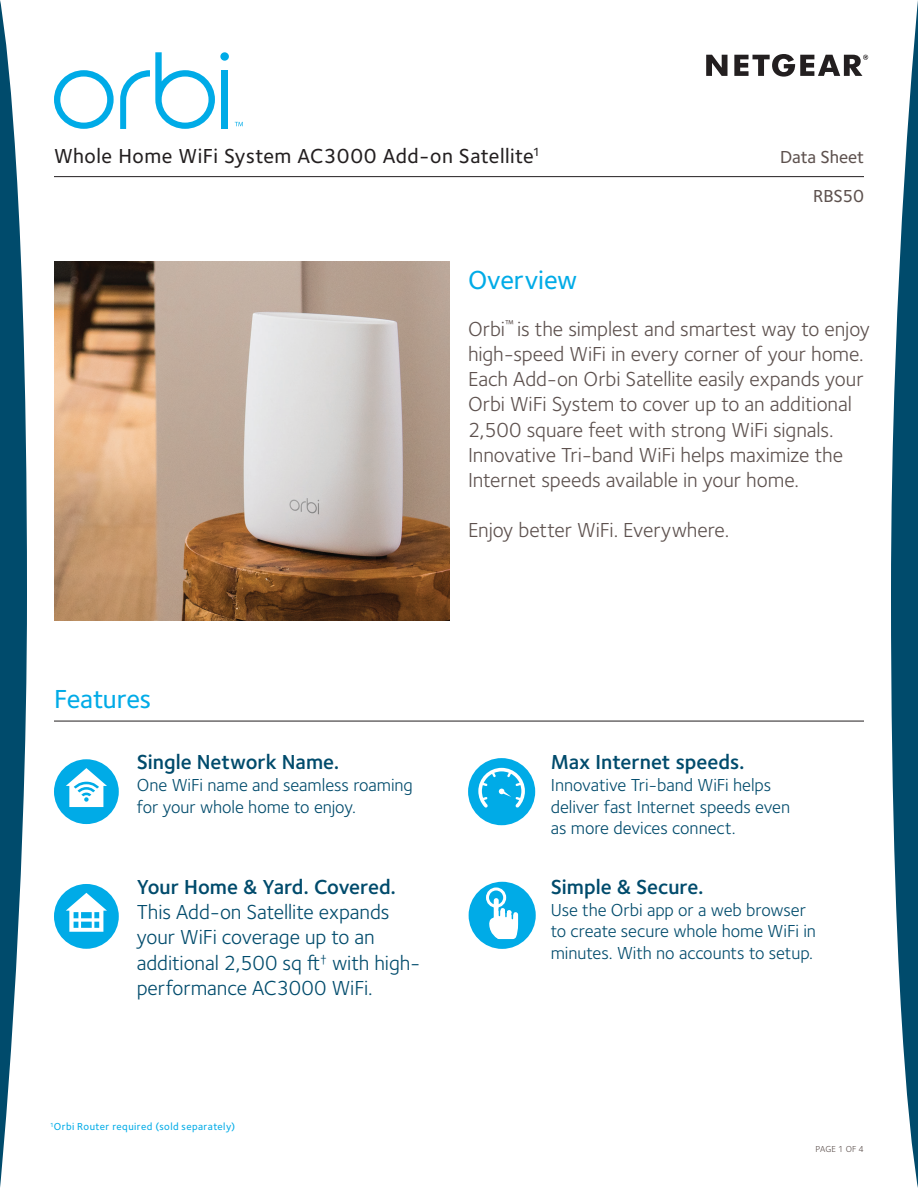
<style>
.page{position:relative;width:918px;height:1188px;background:#fff}
.page>*{position:absolute;margin:0;border:0;box-sizing:border-box;transform-origin:0 0}
.t1{font:500 27px "Foundry Sterling";letter-spacing:-.005em;color:#00abe7}
.t2{font:21px/25.2px "Foundry Sterling";letter-spacing:-.005em;color:#5d514e}
.t3{font:21px/25.2px "Foundry Sterling";letter-spacing:-.005em;color:#004b6c}
.t4{font:600 21px "Foundry Sterling";color:#004b6c}
.t5{font:500 21px "Foundry Sterling";letter-spacing:.025em;color:#231f20}
.t6{font:18px/21.6px "Foundry Sterling";letter-spacing:-.005em;color:#004b6c}
.t7{font:500 18px/39px "Foundry Sterling";letter-spacing:-.005em;color:#5d514e;text-align:right}
.t8{font:500 10.5px "Foundry Sterling";letter-spacing:.04em;color:#00abe7}
.t9{font:9px "Foundry Sterling";letter-spacing:.02em;color:#5d514e}
</style>
<div class="page">
<hr style="left:54px;top:176px;width:810px;height:1px;background:#231f20">
<svg style="left:0;top:0;width:27px;height:1188px"></svg>
<svg style="left:891px;top:0;width:27px;height:1188px"></svg>
<svg style="left:706px;top:55px;width:22px;height:21px"></svg>
<svg style="left:734px;top:54px;width:134px;height:23px"></svg>
<svg style="left:235px;top:122px;width:8px;height:4px"></svg>
<svg style="left:120px;top:52px;width:95px;height:77px"></svg>
<div style="left:221px;top:70px;width:7px;height:59px;background:#00abe7"></div>
<div style="left:220px;top:52px;width:9px;height:9px;background:#00abe7;border-radius:50%"></div>
<svg style="left:54px;top:70px;width:60px;height:59px"></svg>
<div style="left:469px;top:882px;width:67px;height:67px;background:#00abe7;border-radius:50%"></div>
<svg style="left:488px;top:896px;width:31px;height:44px"></svg>
<div style="left:486px;top:887px;width:20px;height:21px;border:3px solid #fff;border-radius:50%"></div>
<div style="left:468px;top:758px;width:67px;height:67px;background:#00abe7;border-radius:50%"></div>
<svg style="left:478px;top:768px;width:47px;height:40px"></svg>
<hr style="left:54px;top:721px;width:810px;height:1px;background:#231f20">
<div style="left:54px;top:759px;width:65px;height:65px;background:#00abe7;border-radius:50%"></div>
<svg style="left:66px;top:768px;width:41px;height:39px"></svg>
<div style="left:54px;top:884px;width:65px;height:65px;background:#00abe7;border-radius:50%"></div>
<svg style="left:66px;top:893px;width:41px;height:39px"></svg>
<img style="left:54px;top:262px;width:396px;height:358px">
<p class="t5" style="left:54px;top:143px;width:488px">Whole Home WiFi System AC3000 Add-on Satellite<sup>1</sup></p>
<p class="t7" style="left:780px;top:138px;width:85px">Data Sheet<br>RBS50</p>
<p class="t1" style="left:468px;top:264px;width:111px">Overview</p>
<p class="t2" style="left:468px;top:316px;width:404px">Orbi<sup>™</sup> is the simplest and smartest way to enjoy high-speed WiFi in every corner of your home.<br>Each Add-on Orbi Satellite easily expands your Orbi WiFi System to cover up to an additional 2,500 square feet with strong WiFi signals.<br>Innovative Tri-band WiFi helps maximize the Internet speeds available in your home.</p>
<p class="t2" style="left:468px;top:518px;width:263px">Enjoy better WiFi. Everywhere.</p>
<p class="t1" style="left:54px;top:683px;width:99px">Features</p>
<p class="t4" style="left:137px;top:750px;width:204px">Single Network Name.</p>
<p class="t6" style="left:137px;top:774px;width:278px">One WiFi name and seamless roaming for your whole home to enjoy.</p>
<p class="t4" style="left:137px;top:875px;width:261px">Your Home &amp; Yard. Covered.</p>
<p class="t3" style="left:137px;top:900px;width:285px">This Add-on Satellite expands your WiFi coverage up to an additional 2,500 sq ft<sup>†</sup> with high&shy;performance AC3000 WiFi.</p>
<p class="t8" style="left:50px;top:1121px;width:187px"><sup>1</sup>Orbi Router required (sold separately)</p>
<p class="t4" style="left:551px;top:750px;width:195px">Max Internet speeds.</p>
<p class="t6" style="left:551px;top:774px;width:241px">Innovative Tri-band WiFi helps deliver fast Internet speeds even as more devices connect.</p>
<p class="t4" style="left:551px;top:875px;width:155px">Simple &amp; Secure.</p>
<p class="t6" style="left:551px;top:899px;width:267px">Use the Orbi app or a web browser to create secure whole home WiFi in minutes. With no accounts to setup.</p>
<p class="t9" style="left:815px;top:1144px;width:50px">PAGE 1 OF 4</p>
</div>
